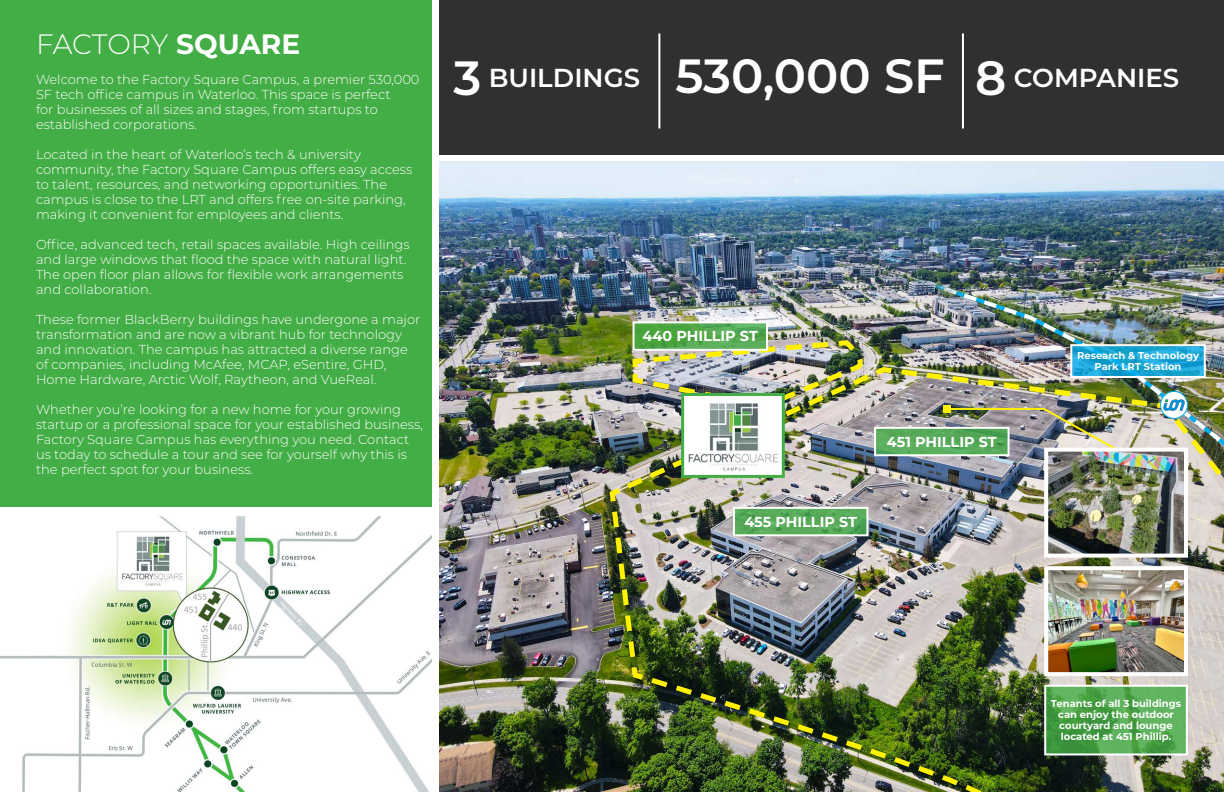
<style>
.page{position:relative;width:1224px;height:792px;background:#fff}
.page>*{position:absolute;margin:0;border:0;box-sizing:border-box;transform-origin:0 0}
.t1{font:600 48px "Montserrat";color:#fff}
.t2{font:300 28px "Montserrat";letter-spacing:-.01em;color:#fff}
.t3{font:600 26px "Montserrat";color:#fff}
.t4{font:700 14.4px "Montserrat";color:#fff}
.t5{font:300 13px/15px "Montserrat";color:#fff}
.t6{font:700 10px/11px "Montserrat";color:#fff;text-align:center}
.s1{font-weight:700}
.s2{font-size:48px}
</style>
<div class="page">
<img style="left:439px;top:161px;width:785px;height:631px">
<img style="left:607px;top:364px;width:617px;height:428px">
<img style="left:617px;top:338px;width:257px;height:157px">
<svg style="left:636px;top:324px;width:129px;height:24px;background:#51a84b"></svg>
<div style="left:633px;top:321px;width:135px;height:30px;border:2px solid #fff"></div>
<div style="left:0;top:0;width:432px;height:507px;background:#43ad46"></div>
<img style="left:0;top:516px;width:432px;height:276px">
<svg style="left:736px;top:510px;width:129px;height:23px;background:#56a958"></svg>
<div style="left:733px;top:507px;width:135px;height:29px;border:2px solid #fff"></div>
<div style="left:439px;top:0;width:785px;height:154px;background:#312f30"></div>
<hr style="left:658px;top:33px;width:2px;height:96px;background:#fff">
<hr style="left:962px;top:33px;width:2px;height:96px;background:#fff">
<svg style="left:877px;top:430px;width:14px;height:23px"></svg>
<div style="left:874px;top:427px;width:136px;height:29px;border:2px solid #fff"></div>
<img style="left:891px;top:276px;width:333px;height:205px">
<div style="left:943px;top:405px;width:8px;height:8px;background:#fff101"></div>
<img style="left:1049px;top:571px;width:134px;height:100px">
<div style="left:1044px;top:566px;width:144px;height:110px;border:4px solid #fff"></div>
<img style="left:1049px;top:453px;width:134px;height:100px">
<div style="left:1044px;top:448px;width:144px;height:110px;border:4px solid #fff"></div>
<svg style="left:1047px;top:688px;width:138px;height:64px;background:#50a64f"></svg>
<div style="left:1044px;top:685px;width:144px;height:70px;border:2px solid #fff"></div>
<div style="left:683px;top:394px;width:100px;height:82px;background:#fff"></div>
<img style="left:688px;top:403px;width:90px;height:68px">
<div style="left:681px;top:393px;width:104px;height:85px;border:3px solid #43ad46"></div>
<p class="t2" style="left:36px;top:25px;width:266px">FACTORY <span class="s1">SQUARE</span></p>
<p class="t5" style="left:36px;top:72px;width:385px">Welcome to the Factory Square Campus, a premier 530,000<br>SF tech office campus in Waterloo. This space is perfect<br>for businesses of all sizes and stages, from startups to established corporations.</p>
<p class="t5" style="left:36px;top:147px;width:378px">Located in the heart of Waterloo’s tech &amp; university community, the Factory Square Campus offers easy access to talent, resources, and networking opportunities. The campus is close to the LRT and offers free on-site parking, making it convenient for employees and clients.</p>
<p class="t5" style="left:36px;top:237px;width:375px">Office, advanced tech, retail spaces available. High ceilings and large windows that flood the space with natural light.<br>The open floor plan allows for flexible work arrangements and collaboration.</p>
<p class="t5" style="left:36px;top:312px;width:386px">These former BlackBerry buildings have undergone a major transformation and are now a vibrant hub for technology and innovation. The campus has attracted a diverse range of companies, including McAfee, MCAP, eSentire, GHD, Home Hardware, Arctic Wolf, Raytheon, and VueReal.</p>
<p class="t5" style="left:36px;top:402px;width:389px">Whether you’re looking for a new home for your growing startup or a professional space for your established business, Factory Square Campus has everything you need. Contact us today to schedule a tour and see for yourself why this is the perfect spot for your business.</p>
<p class="t3" style="left:454px;top:60px;width:188px"><span class="s2">3</span> BUILDINGS</p>
<p class="t1" style="left:675px;top:42px;width:271px">530,000 SF</p>
<p class="t3" style="left:975px;top:60px;width:206px"><span class="s2">8</span> COMPANIES</p>
<p class="t4" style="left:643px;top:326px;width:117px">440 PHILLIP ST</p>
<p class="t4" style="left:744px;top:511px;width:114px">455 PHILLIP ST</p>
<p class="t4" style="left:887px;top:431px;width:111px">451 PHILLIP ST</p>
<p class="t6" style="left:1077px;top:350px;width:124px">Research &amp; Technology<br>Park LRT Station</p>
<p class="t6" style="left:1051px;top:698px;width:132px">Tenants of all 3 buildings can enjoy the outdoor courtyard and lounge located at 451 Phillip.</p>
</div>
